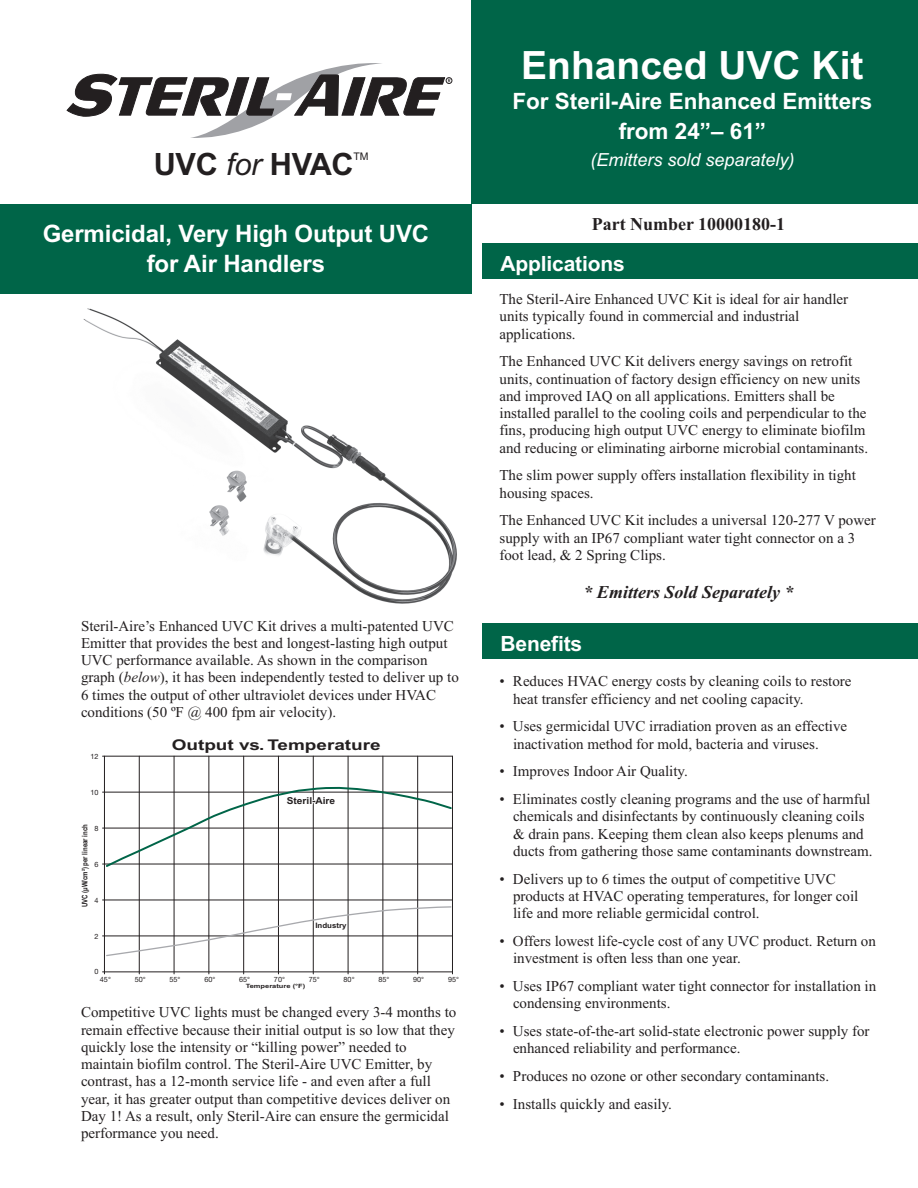
<style>
.page{position:relative;width:918px;height:1188px;background:#fff}
.page>*{position:absolute;margin:0;border:0;box-sizing:border-box;transform-origin:0 0}
.t1{font:700 39px "Arial";color:#fff}
.t2{font:700 30.75px "Arial";letter-spacing:-.01em;color:#231f20}
.t3{font:700 24px/29.7px "Arial";letter-spacing:-.005em;color:#fff;text-align:center}
.t4{font:700 22.5px/30px "Arial";color:#fff;text-align:center}
.t5{font:700 21px "Arial";letter-spacing:-.01em;color:#fff}
.t6{font:italic 18px "Arial";color:#fff}
.t7{font:italic 700 18px "Times New Roman";color:#231f20}
.t8{font:700 18px "Times New Roman";color:#231f20}
.t9{font:15px/17.2px "Times New Roman";color:#231f20}
.t10{font:700 14.85px "Arial";color:#231f20;scale:1.28 1}
.t11{font:10.5px "Arial";color:#231f20}
.t12{font:700 9.6px "Arial";color:#231f20;scale:1.06 1}
.t13{font:700 7.65px "Arial";color:#231f20;scale:.79 1}
.t14{font:700 7.5px "Arial";color:#231f20;scale:1.06 1}
.t15{font:7.2px "Helvetica Neue";color:#231f20}
.t16{font:700 5.85px "Arial";color:#231f20;scale:1.28 1}
.s1{font-weight:400;font-style:italic}
.s2{font-style:italic}
</style>
<div class="page">
<div style="left:472px;top:0;width:446px;height:204px;background:#006548"></div>
<div style="left:0;top:204px;width:472px;height:90px;background:#006548"></div>
<div style="left:483px;top:243px;width:435px;height:35px;background:#006548"></div>
<img style="left:83px;top:308px;width:374px;height:296px">
<svg style="left:67px;top:63px;width:383px;height:75px"></svg>
<div style="left:446px;top:77px;width:6px;height:7px;border:1px solid #231f20;border-radius:50%"></div>
<hr style="left:104px;top:756px;width:1px;height:218px;background:#231f20">
<hr style="left:139px;top:756px;width:1px;height:218px;background:#231f20">
<hr style="left:174px;top:756px;width:1px;height:218px;background:#231f20">
<hr style="left:209px;top:756px;width:1px;height:218px;background:#231f20">
<hr style="left:243px;top:756px;width:1px;height:218px;background:#231f20">
<hr style="left:278px;top:756px;width:1px;height:218px;background:#231f20">
<hr style="left:313px;top:756px;width:1px;height:218px;background:#231f20">
<hr style="left:348px;top:756px;width:1px;height:218px;background:#231f20">
<hr style="left:383px;top:756px;width:1px;height:218px;background:#231f20">
<hr style="left:417px;top:756px;width:1px;height:218px;background:#231f20">
<hr style="left:452px;top:756px;width:1px;height:218px;background:#231f20">
<hr style="left:103px;top:756px;width:349px;height:1px;background:#231f20">
<hr style="left:103px;top:792px;width:349px;height:1px;background:#231f20">
<hr style="left:103px;top:828px;width:349px;height:1px;background:#231f20">
<hr style="left:103px;top:864px;width:349px;height:1px;background:#231f20">
<hr style="left:103px;top:900px;width:349px;height:1px;background:#231f20">
<hr style="left:103px;top:936px;width:349px;height:1px;background:#231f20">
<hr style="left:103px;top:972px;width:349px;height:1px;background:#231f20">
<svg style="left:105px;top:784px;width:347px;height:85px"></svg>
<svg style="left:105px;top:906px;width:347px;height:51px"></svg>
<div style="left:483px;top:623px;width:435px;height:35px;background:#006548"></div>
<p class="t2" style="left:154px;top:144px;width:202px">UVC <span class="s1">for</span> HVAC</p>
<p class="t11" style="left:354px;top:149px;width:17px">TM</p>
<p class="t3" style="left:43px;top:219px;width:388px">Germicidal, Very High Output UVC for Air Handlers</p>
<p class="t9" style="left:81px;top:617px;width:379px">Steril-Aire’s Enhanced UVC Kit drives a multi-patented UVC Emitter that provides the best and longest-lasting high output UVC performance available. As shown in the comparison graph (<span class="s2">below</span>), it has been independently tested to deliver up to 6 times the output of other ultraviolet devices under HVAC conditions (50 ºF @ 400 fpm air velocity).</p>
<p class="t10" style="left:172px;top:735px;width:165px">Output vs. Temperature</p>
<p class="t15" style="left:91px;top:752px;width:10px">12</p>
<p class="t15" style="left:91px;top:788px;width:10px">10</p>
<p class="t15" style="left:95px;top:824px;width:6px">8</p>
<p class="t15" style="left:95px;top:860px;width:6px">6</p>
<p class="t15" style="left:95px;top:896px;width:6px">4</p>
<p class="t15" style="left:95px;top:932px;width:6px">2</p>
<p class="t15" style="left:95px;top:968px;width:6px">0</p>
<p class="t12" style="left:287px;top:794px;width:47px">Steril-Aire</p>
<p class="t13" style="left:80px;top:907px;width:106px;rotate:-90deg">UVC (µW/cm²) per linear inch</p>
<p class="t14" style="left:315px;top:920px;width:31px">Industry</p>
<p class="t15" style="left:100px;top:975px;width:12px">45°</p>
<p class="t15" style="left:135px;top:975px;width:12px">50°</p>
<p class="t15" style="left:170px;top:975px;width:12px">55°</p>
<p class="t15" style="left:204px;top:975px;width:12px">60°</p>
<p class="t15" style="left:239px;top:975px;width:12px">65°</p>
<p class="t15" style="left:274px;top:975px;width:12px">70°</p>
<p class="t15" style="left:309px;top:975px;width:12px">75°</p>
<p class="t15" style="left:344px;top:975px;width:12px">80°</p>
<p class="t15" style="left:378px;top:975px;width:12px">85°</p>
<p class="t15" style="left:413px;top:975px;width:12px">90°</p>
<p class="t15" style="left:448px;top:975px;width:12px">95°</p>
<p class="t16" style="left:246px;top:982px;width:48px">Temperature (°F)</p>
<p class="t9" style="left:81px;top:1003px;width:377px">Competitive UVC lights must be changed every 3-4 months to remain effective because their initial output is so low that they quickly lose the intensity or “killing power” needed to maintain biofilm control. The Steril-Aire UVC Emitter, by contrast, has a 12-month service life - and even after a full year, it has greater output than competitive devices deliver on Day 1! As a result, only Steril-Aire can ensure the germicidal performance you need.</p>
<p class="t1" style="left:521px;top:39px;width:344px">Enhanced UVC Kit</p>
<p class="t4" style="left:512px;top:87px;width:362px">For Steril-Aire Enhanced Emitters from 24”– 61”</p>
<p class="t6" style="left:590px;top:148px;width:206px">(Emitters sold separately)</p>
<p class="t8" style="left:592px;top:212px;width:195px">Part Number 10000180-1</p>
<p class="t5" style="left:501px;top:250px;width:126px">Applications</p>
<p class="t9" style="left:500px;top:290px;width:350px">The Steril-Aire Enhanced UVC Kit is ideal for air handler units typically found in commercial and industrial applications.</p>
<p class="t9" style="left:500px;top:352px;width:370px">The Enhanced UVC Kit delivers energy savings on retrofit units, continuation of factory design efficiency on new units and improved IAQ on all applications. Emitters shall be installed parallel to the cooling coils and perpendicular to the fins, producing high output UVC energy to eliminate biofilm and reducing or eliminating airborne microbial contaminants.</p>
<p class="t9" style="left:500px;top:466px;width:358px">The slim power supply offers installation flexibility in tight housing spaces.</p>
<p class="t9" style="left:500px;top:511px;width:378px">The Enhanced UVC Kit includes a universal 120-277 V power supply with an IP67 compliant water tight connector on a 3 foot lead, &amp; 2 Spring Clips.</p>
<p class="t7" style="left:583px;top:580px;width:212px">* Emitters Sold Separately *</p>
<p class="t5" style="left:501px;top:630px;width:83px">Benefits</p>
<p class="t9" style="left:513px;top:673px;width:340px;text-indent:-14px">• Reduces HVAC energy costs by cleaning coils to restore heat transfer efficiency and net cooling capacity.</p>
<p class="t9" style="left:513px;top:718px;width:336px;text-indent:-14px">• Uses germicidal UVC irradiation proven as an effective inactivation method for mold, bacteria and viruses.</p>
<p class="t9" style="left:500px;top:763px;width:190px">• Improves Indoor Air Quality.</p>
<p class="t9" style="left:513px;top:790px;width:361px;text-indent:-14px">• Eliminates costly cleaning programs and the use of harmful chemicals and disinfectants by continuously cleaning coils &amp; drain pans. Keeping them clean also keeps plenums and ducts from gathering those same contaminants downstream.</p>
<p class="t9" style="left:513px;top:870px;width:347px;text-indent:-14px">• Delivers up to 6 times the output of competitive UVC products at HVAC operating temperatures, for longer coil life and more reliable germicidal control.</p>
<p class="t9" style="left:513px;top:932px;width:364px;text-indent:-14px">• Offers lowest life-cycle cost of any UVC product. Return on investment is often less than one year.</p>
<p class="t9" style="left:513px;top:977px;width:365px;text-indent:-14px">• Uses IP67 compliant water tight connector for installation in condensing environments.</p>
<p class="t9" style="left:513px;top:1022px;width:358px;text-indent:-14px">• Uses state-of-the-art solid-state electronic power supply for enhanced reliability and performance.</p>
<p class="t9" style="left:500px;top:1067px;width:331px">• Produces no ozone or other secondary contaminants.</p>
<p class="t9" style="left:500px;top:1095px;width:174px">• Installs quickly and easily.</p>
</div>
